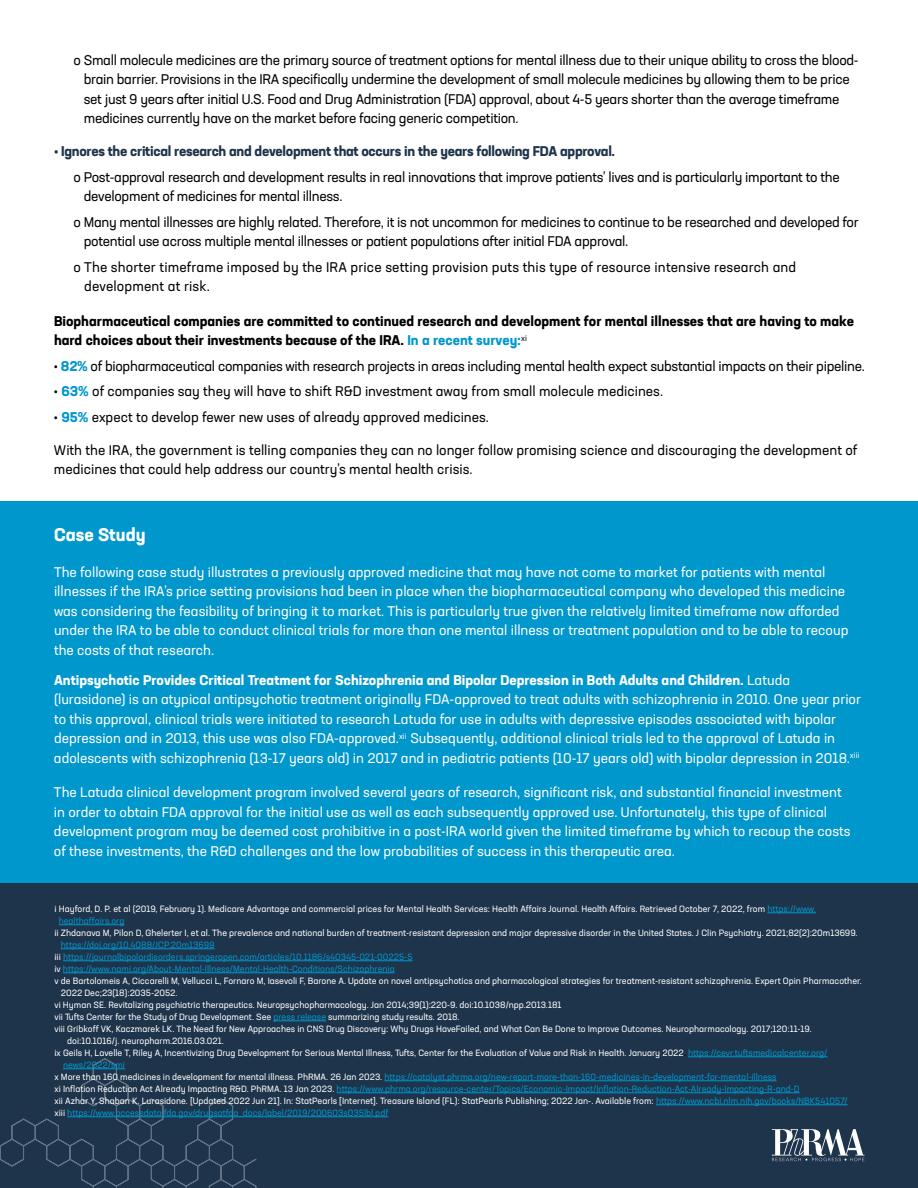
<style>
.page{position:relative;width:918px;height:1188px;background:#fff}
.page>*{position:absolute;margin:0;border:0;box-sizing:border-box;transform-origin:0 0}
.t1{font:700 18px "Neusa Next Std";color:#fff}
.t2{font:13.8px/19.5px "Neusa Next Std";color:#fff}
.t3{font:13.8px/19.5px "Neusa Next Std";letter-spacing:-.02em;color:#000}
.t4{font:13.8px/19.5px "Neusa Next Std";color:#000}
.t5{font:700 13.8px/19.5px "Neusa Next Std";color:#000}
.t6{font:13.8px/19.5px "Neusa Next Std";letter-spacing:.01em;color:#000}
.t7{font:700 13.8px "Neusa Next Std";letter-spacing:-.02em;color:#1e344b}
.t8{font:9px/12px "Neusa Next Std";color:#fff}
.t9{font:9px "Neusa Next Std";color:#0097cd}
.s1{color:#0097cd}
.s2{font-weight:700;color:#0097cd}
.s3{font-weight:700}
.s4{color:#fff}
.s5{color:#000}
</style>
<div class="page">
<div style="left:0;top:854px;width:918px;height:334px;background:#1e344b"></div>
<svg style="left:772px;top:1129px;width:92px;height:32px"></svg>
<svg style="left:0;top:1058px;width:256px;height:130px"></svg>
<div style="left:0;top:501px;width:918px;height:381px;background:#0097cd"></div>
<hr style="left:767px;top:913px;width:49px;height:1px;background:#0097cd">
<hr style="left:59px;top:925px;width:65px;height:1px;background:#0097cd">
<hr style="left:61px;top:949px;width:154px;height:1px;background:#0097cd">
<hr style="left:63px;top:961px;width:350px;height:1px;background:#0097cd">
<hr style="left:63px;top:973px;width:332px;height:1px;background:#0097cd">
<hr style="left:273px;top:1021px;width:53px;height:1px;background:#0097cd">
<hr style="left:688px;top:1057px;width:139px;height:1px;background:#0097cd">
<hr style="left:63px;top:1069px;width:62px;height:1px;background:#0097cd">
<hr style="left:384px;top:1081px;width:393px;height:1px;background:#0097cd">
<hr style="left:337px;top:1093px;width:463px;height:1px;background:#0097cd">
<hr style="left:656px;top:1105px;width:192px;height:1px;background:#0097cd">
<hr style="left:67px;top:1117px;width:321px;height:1px;background:#0097cd">
<p class="t3" style="left:84px;top:50px;width:776px;text-indent:-10px">o Small molecule medicines are the primary source of treatment options for mental illness due to their unique ability to cross the blood&shy;brain barrier. Provisions in the IRA specifically undermine the development of small molecule medicines by allowing them to be price set just 9 years after initial U.S. Food and Drug Administration (FDA) approval, about 4-5 years shorter than the average timeframe medicines currently have on the market before facing generic competition.</p>
<p class="t7" style="left:54px;top:142px;width:563px">• Ignores the critical research and development that occurs in the years following FDA approval.</p>
<p class="t3" style="left:84px;top:167px;width:758px;text-indent:-10px">o Post-approval research and development results in real innovations that improve patients’ lives and is particularly important to the development of medicines for mental illness.</p>
<p class="t3" style="left:84px;top:212px;width:777px;text-indent:-10px">o Many mental illnesses are highly related. Therefore, it is not uncommon for medicines to continue to be researched and developed for potential use across multiple mental illnesses or patient populations after initial FDA approval.</p>
<p class="t6" style="left:84px;top:257px;width:714px;text-indent:-11px">o The shorter timeframe imposed by the IRA price setting provision puts this type of resource intensive research and development at risk.</p>
<p class="t5" style="left:54px;top:311px;width:802px">Biopharmaceutical companies are committed to continued research and development for mental illnesses that are having to make hard choices about their investments because of the IRA. <span class="s1">In a recent survey:</span><sup>xi</sup></p>
<p class="t3" style="left:54px;top:356px;width:812px">• <span class="s2">82%</span> of biopharmaceutical companies with research projects in areas including mental health expect substantial impacts on their pipeline.</p>
<p class="t4" style="left:54px;top:382px;width:611px">• <span class="s2">63%</span> of companies say they will have to shift R&amp;D investment away from small molecule medicines.</p>
<p class="t4" style="left:54px;top:407px;width:437px">• <span class="s2">95%</span> expect to develop fewer new uses of already approved medicines.</p>
<p class="t4" style="left:54px;top:440px;width:805px">With the IRA, the government is telling companies they can no longer follow promising science and discouraging the development of medicines that could help address our country’s mental health crisis.</p>
<h1 class="t1" style="left:54px;top:523px;width:93px">Case Study</h1>
<p class="t2" style="left:54px;top:562px;width:796px">The following case study illustrates a previously approved medicine that may have not come to market for patients with mental illnesses if the IRA’s price setting provisions had been in place when the biopharmaceutical company who developed this medicine was considering the feasibility of bringing it to market. This is particularly true given the relatively limited timeframe now afforded under the IRA to be able to conduct clinical trials for more than one mental illness or treatment population and to be able to recoup the costs of that research.</p>
<p class="t2" style="left:54px;top:670px;width:809px"><span class="s3">Antipsychotic Provides Critical Treatment for Schizophrenia and Bipolar Depression in Both Adults and Children.</span> Latuda (lurasidone) is an atypical antipsychotic treatment originally FDA-approved to treat adults with schizophrenia in 2010. One year prior to this approval, clinical trials were initiated to research Latuda for use in adults with depressive episodes associated with bipolar depression and in 2013, this use was also FDA-approved.<sup>xii</sup> Subsequently, additional clinical trials led to the approval of Latuda in adolescents with schizophrenia (13-17 years old) in 2017 and in pediatric patients (10-17 years old) with bipolar depression in 2018.<sup>xiii</sup></p>
<p class="t2" style="left:54px;top:783px;width:798px">The Latuda clinical development program involved several years of research, significant risk, and substantial financial investment in order to obtain FDA approval for the initial use as well as each subsequently approved use. Unfortunately, this type of clinical development program may be deemed cost prohibitive in a post-IRA world given the limited timeframe by which to recoup the costs of these investments, the R&amp;D challenges and the low probabilities of success in this therapeutic area.</p>
<p class="t8" style="left:59px;top:903px;width:759px;text-indent:-4px">i Hayford, D. P. et al (2019, February 1). Medicare Advantage and commercial prices for Mental Health Services: Health Affairs Journal. Health Affairs. Retrieved October 7, 2022, from <span class="s1">https://www. healthaffairs.org</span></p>
<p class="t8" style="left:54px;top:927px;width:805px">ii Zhdanava M, Pilon D, Ghelerter I, et al. The prevalence and national burden of treatment-resistant depression and major depressive disorder in the United States. J Clin Psychiatry. 2021;82(2):20m13699.</p>
<p class="t9" style="left:61px;top:939px;width:155px">https://doi.org/10.4088/JCP.20m13699</p>
<p class="t9" style="left:54px;top:951px;width:360px"><span class="s4">iii</span> https://journalbipolardisorders.springeropen.com/articles/10.1186/s40345-021-00225-5</p>
<p class="t9" style="left:54px;top:963px;width:342px"><span class="s4">iv</span> https://www.nami.org/About-Mental-Illness/Mental-Health-Conditions/Schizophrenia</p>
<p class="t8" style="left:54px;top:975px;width:809px">v de Bartolomeis A, Ciccarelli M, Vellucci L, Fornaro M, Iasevoli F, Barone A. Update on novel antipsychotics and pharmacological strategies for treatment-resistant schizophrenia. Expert Opin Pharmacother.</p>
<p class="t8" style="left:61px;top:987px;width:118px">2022 Dec;23(18):2035-2052.</p>
<p class="t8" style="left:54px;top:999px;width:509px">vi Hyman SE. Revitalizing psychiatric therapeutics. Neuropsychopharmacology. Jan 2014;39(1):220-9. doi:10.1038/npp.2013.181</p>
<p class="t8" style="left:54px;top:1011px;width:406px">vii Tufts Center for the Study of Drug Development. See <span class="s1">press release</span> summarizing study results. 2018.</p>
<p class="t8" style="left:54px;top:1023px;width:759px">viii Gribkoff VK, Kaczmarek LK. The Need for New Approaches in CNS Drug Discovery: Why Drugs HaveFailed, and What Can Be Done to Improve Outcomes. Neuropharmacology. 2017;120:11-19.</p>
<p class="t8" style="left:67px;top:1035px;width:158px">doi:10.1016/j. neuropharm.2016.03.021.</p>
<p class="t8" style="left:54px;top:1047px;width:774px">ix Geils H, Lavelle T, Riley A, Incentivizing Drug Development for Serious Mental Illness, Tufts, Center for the Evaluation of Value and Risk in Health. January 2022<span class="s5">.</span> <span class="s1">https://cevr.tuftsmedicalcenter.org/</span></p>
<p class="t9" style="left:63px;top:1059px;width:64px">news/2022/smi</p>
<p class="t9" style="left:54px;top:1071px;width:724px"><span class="s4">x More than 160 medicines in development for mental illness. PhRMA. 26 Jan 2023.</span> https://catalyst.phrma.org/new-report-more-than-160-medicines-in-development-for-mental-illness</p>
<p class="t9" style="left:54px;top:1083px;width:747px"><span class="s4">xi Inflation Reduction Act Already Impacting R&amp;D. PhRMA. 13 Jan 2023.</span> https://www.phrma.org/resource-center/Topics/Economic-Impact/Inflation-Reduction-Act-Already-Impacting-R-and-D</p>
<p class="t8" style="left:54px;top:1095px;width:795px">xii Azhar Y, Shaban K. Lurasidone. [Updated 2022 Jun 21]. In: StatPearls [Internet]. Treasure Island (FL): StatPearls Publishing; 2022 Jan-. Available from: <span class="s1">https://www.ncbi.nlm.nih.gov/books/NBK541057/</span></p>
<p class="t9" style="left:54px;top:1107px;width:335px"><span class="s4">xiii</span> https://www.accessdata.fda.gov/drugsatfda_docs/label/2019/200603s035lbl.pdf</p>
</div>
